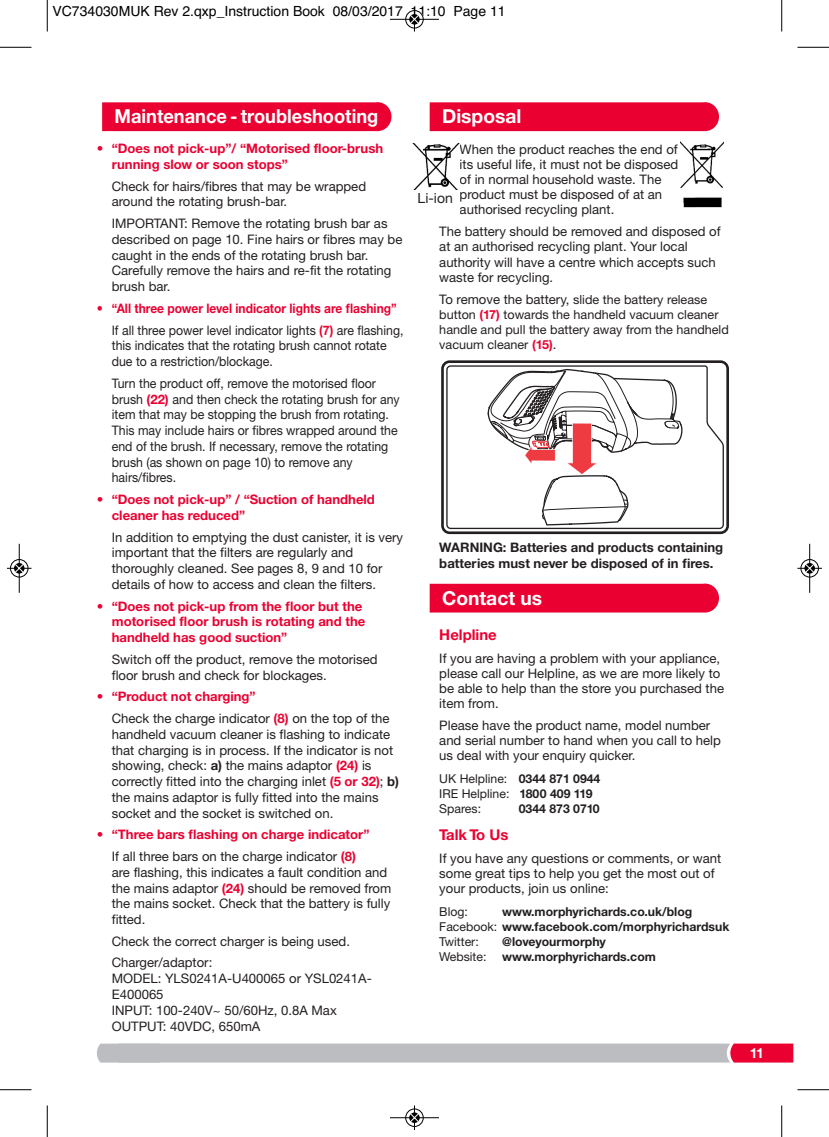
<style>
.page{position:relative;width:829px;height:1137px;background:#fff}
.page>*{position:absolute;margin:0;border:0;box-sizing:border-box;transform-origin:0 0}
.t1{font:700 19.25px "Helvetica Neue CE";color:#fff;scale:.95 1}
.t2{font:700 19.25px "Helvetica Neue CE";color:#fff}
.t3{font:700 14.88px "Helvetica Neue CE";color:#ea0031}
.t4{font:14px "Helvetica";color:#000}
.t5{font:14px "Helvetica Neue";color:#231f20}
.t6{font:700 14px "Helvetica Neue CE";color:#fff}
.t7{font:13.12px/15.8px "Helvetica Neue";color:#231f20}
.t8{font:13.12px/15.8px "Helvetica Neue";color:#231f20;scale:.94 1}
.t9{font:700 13.12px/15.8px "Helvetica Neue CE";color:#ea0031}
.t10{font:700 13.12px/15px "Helvetica Neue CE";color:#231f20}
.t11{font:700 13.12px "Helvetica Neue CE";color:#ea0031;scale:.92 1}
.t12{font:12.6px/15px "Helvetica Neue";color:#231f20}
.t13{font:700 12.25px/15px "Helvetica Neue CE";color:#231f20}
.t14{font:12.25px/15px "Helvetica Neue";color:#231f20}
.s1{font-family:"Helvetica Neue";font-weight:400}
.s2{font-family:"Helvetica Neue CE";font-weight:700;color:#ea0031}
.s3{font-family:"Helvetica Neue CE";font-weight:700}
.s4{font-size:13.12px}
</style>
<div class="page">
<svg style="left:97px;top:1043px;width:696px;height:19px;background:#c2afb6"></svg>
<div style="left:430px;top:102px;width:289px;height:29px;background:#ea0031"></div>
<div style="left:430px;top:583px;width:289px;height:29px;background:#ea0031"></div>
<div style="left:102px;top:102px;width:289px;height:29px;background:#ea0031"></div>
<img style="left:412px;top:143px;width:47px;height:47px">
<img style="left:681px;top:142px;width:42px;height:65px">
<svg style="left:441px;top:360px;width:288px;height:174px"></svg>
<svg style="left:445px;top:364px;width:279px;height:165px"></svg>
<svg style="left:451px;top:360px;width:232px;height:174px"></svg>
<hr style="left:47px;top:0;width:1px;height:32px;background:#000">
<hr style="left:0;top:47px;width:32px;height:1px;background:#000">
<hr style="left:781px;top:0;width:1px;height:32px;background:#000">
<hr style="left:797px;top:47px;width:32px;height:1px;background:#000">
<hr style="left:47px;top:1105px;width:1px;height:31px;background:#000">
<hr style="left:0;top:1089px;width:32px;height:1px;background:#000">
<hr style="left:781px;top:1105px;width:1px;height:31px;background:#000">
<hr style="left:797px;top:1089px;width:32px;height:1px;background:#000">
<div style="left:405px;top:10px;width:19px;height:19px;border:1px solid #fff;border-radius:50%"></div>
<hr style="left:390px;top:19px;width:49px;height:1px;background:#000">
<div style="left:405px;top:10px;width:18px;height:18px;border:1px solid #000;border-radius:50%"></div>
<svg style="left:410px;top:7px;width:9px;height:25px"></svg>
<div style="left:405px;top:1108px;width:19px;height:18px;border:1px solid #fff;border-radius:50%"></div>
<hr style="left:390px;top:1117px;width:49px;height:1px;background:#000">
<div style="left:405px;top:1108px;width:18px;height:18px;border:1px solid #000;border-radius:50%"></div>
<svg style="left:410px;top:1105px;width:9px;height:24px"></svg>
<div style="left:10px;top:559px;width:19px;height:18px;border:1px solid #fff;border-radius:50%"></div>
<hr style="left:19px;top:543px;width:1px;height:49px;background:#000">
<div style="left:10px;top:559px;width:18px;height:18px;border:1px solid #000;border-radius:50%"></div>
<div style="left:14px;top:563px;width:10px;height:10px;background:#000;border-radius:50%"></div>
<svg style="left:7px;top:563px;width:25px;height:9px"></svg>
<div style="left:800px;top:559px;width:19px;height:18px;border:1px solid #fff;border-radius:50%"></div>
<hr style="left:809px;top:543px;width:1px;height:49px;background:#000">
<div style="left:800px;top:559px;width:18px;height:18px;border:1px solid #000;border-radius:50%"></div>
<div style="left:804px;top:563px;width:11px;height:10px;background:#000;border-radius:50%"></div>
<svg style="left:797px;top:563px;width:25px;height:9px"></svg>
<p class="t4" style="left:52px;top:3px;width:454px">VC734030MUK Rev 2.qxp_Instruction Book 08/03/2017 11:10 Page 11</p>
<h1 class="t1" style="left:114px;top:109px;width:279px">Maintenance - troubleshooting</h1>
<p class="t9" style="left:112px;top:142px;width:273px;text-indent:-15px"><span class="s1">•</span> “Does not pick-up”/ “Motorised floor-brush running slow or soon stops”</p>
<p class="t7" style="left:112px;top:179px;width:256px">Check for hairs/fibres that may be wrapped around the rotating brush-bar.</p>
<p class="t7" style="left:112px;top:217px;width:292px">IMPORTANT: Remove the rotating brush bar as described on page 10. Fine hairs or fibres may be caught in the ends of the rotating brush bar.<br>Carefully remove the hairs and re-fit the rotating brush bar.</p>
<p class="t11" style="left:97px;top:303px;width:327px"><span class="s1">•</span> “All three power level indicator lights are flashing”</p>
<p class="t8" style="left:112px;top:323px;width:312px">If all three power level indicator lights <span class="s2">(7)</span> are flashing, this indicates that the rotating brush cannot rotate due to a restriction/blockage.</p>
<p class="t8" style="left:112px;top:376px;width:308px">Turn the product off, remove the motorised floor brush <span class="s2">(22)</span> and then check the rotating brush for any item that may be stopping the brush from rotating.<br>This may include hairs or fibres wrapped around the end of the brush. If necessary, remove the rotating brush (as shown on page 10) to remove any hairs/fibres.</p>
<p class="t9" style="left:112px;top:492px;width:265px;text-indent:-15px"><span class="s1">•</span> “Does not pick-up” / “Suction of handheld cleaner has reduced”</p>
<p class="t7" style="left:112px;top:530px;width:293px">In addition to emptying the dust canister, it is very important that the filters are regularly and thoroughly cleaned. See pages 8, 9 and 10 for details of how to access and clean the filters.</p>
<p class="t9" style="left:112px;top:599px;width:255px;text-indent:-15px"><span class="s1">•</span> “Does not pick-up from the floor but the motorised floor brush is rotating and the handheld has good suction”</p>
<p class="t7" style="left:112px;top:652px;width:267px">Switch off the product, remove the motorised floor brush and check for blockages.</p>
<p class="t9" style="left:97px;top:689px;width:160px"><span class="s1">•</span> “Product not charging”</p>
<p class="t7" style="left:112px;top:711px;width:289px">Check the charge indicator <span class="s2">(8)</span> on the top of the handheld vacuum cleaner is flashing to indicate that charging is in process. If the indicator is not showing, check: <span class="s3">a)</span> the mains adaptor <span class="s2">(24)</span> is correctly fitted into the charging inlet <span class="s2">(5 or 32)</span>; <span class="s3">b) </span>the mains adaptor is fully fitted into the mains socket and the socket is switched on.</p>
<p class="t9" style="left:97px;top:827px;width:274px"><span class="s1">•</span> “Three bars flashing on charge indicator”</p>
<p class="t7" style="left:112px;top:849px;width:281px">If all three bars on the charge indicator <span class="s2">(8)<br></span>are flashing, this indicates a fault condition and the mains adaptor <span class="s2">(24)</span> should be removed from the mains socket. Check that the battery is fully fitted.</p>
<p class="t7" style="left:112px;top:931px;width:240px;line-height:21.7px">Check the correct charger is being used.<br>Charger/adaptor:</p>
<p class="t7" style="left:112px;top:971px;width:261px">MODEL: YLS0241A-U400065 or YSL0241A-<br>E400065<br>INPUT: 100-240V~ 50/60Hz, 0.8A Max<br>OUTPUT: 40VDC, 650mA</p>
<h1 class="t2" style="left:442px;top:109px;width:81px">Disposal</h1>
<p class="t7" style="left:459px;top:143px;width:220px;line-height:15px">When the product reaches the end of its useful life, it must not be disposed of in normal household waste. The product must be disposed of at an authorised recycling plant.</p>
<p class="t7" style="left:439px;top:225px;width:283px;line-height:15px">The battery should be removed and disposed of at an authorised recycling plant. Your local authority will have a centre which accepts such waste for recycling.</p>
<p class="t12" style="left:439px;top:293px;width:291px"><span class="s4">To remove the battery,</span> slide the battery release button <span class="s2">(17)</span> towards the handheld vacuum cleaner handle and pull the battery away from the handheld vacuum cleaner <span class="s2">(15)</span><span class="s4">.</span></p>
<p class="t5" style="left:417px;top:193px;width:37px">Li-ion</p>
<p class="t10" style="left:439px;top:541px;width:285px">WARNING: Batteries and products containing batteries must never be disposed of in fires.</p>
<h1 class="t2" style="left:442px;top:590px;width:102px">Contact us</h1>
<p class="t3" style="left:439px;top:629px;width:59px">Helpline</p>
<p class="t7" style="left:439px;top:651px;width:286px;line-height:15px">If you are having a problem with your appliance, please call our Helpline, as we are more likely to be able to help than the store you purchased the item from.</p>
<p class="t7" style="left:439px;top:719px;width:283px;line-height:15px">Please have the product name, model number and serial number to hand when you call to help us deal with your enquiry quicker.</p>
<p class="t14" style="left:439px;top:772px;width:163px">UK Helpline: <span class="s3">0344 871 0944<br></span>IRE Helpline: <span class="s3">1800 409 119<br></span>Spares:</p>
<p class="t13" style="left:519px;top:802px;width:83px">0344 873 0710</p>
<p class="t3" style="left:439px;top:829px;width:71px">Talk To Us</p>
<p class="t7" style="left:439px;top:851px;width:283px;line-height:15px">If you have any questions or comments, or want some great tips to help you get the most out of your products, join us online:</p>
<p class="t14" style="left:439px;top:904px;width:30px">Blog:</p>
<p class="t13" style="left:439px;top:904px;width:292px;text-indent:63px">www.morphyrichards.co.uk/blog<br><span class="s1">Facebook:</span> www.facebook.com/morphyrichardsuk</p>
<p class="t14" style="left:439px;top:934px;width:41px">Twitter:</p>
<p class="t13" style="left:502px;top:934px;width:105px">@loveyourmorphy</p>
<p class="t14" style="left:439px;top:949px;width:49px">Website:</p>
<p class="t13" style="left:502px;top:949px;width:155px">www.morphyrichards.com</p>
<p class="t6" style="left:749px;top:1047px;width:16px">11</p>
</div>
